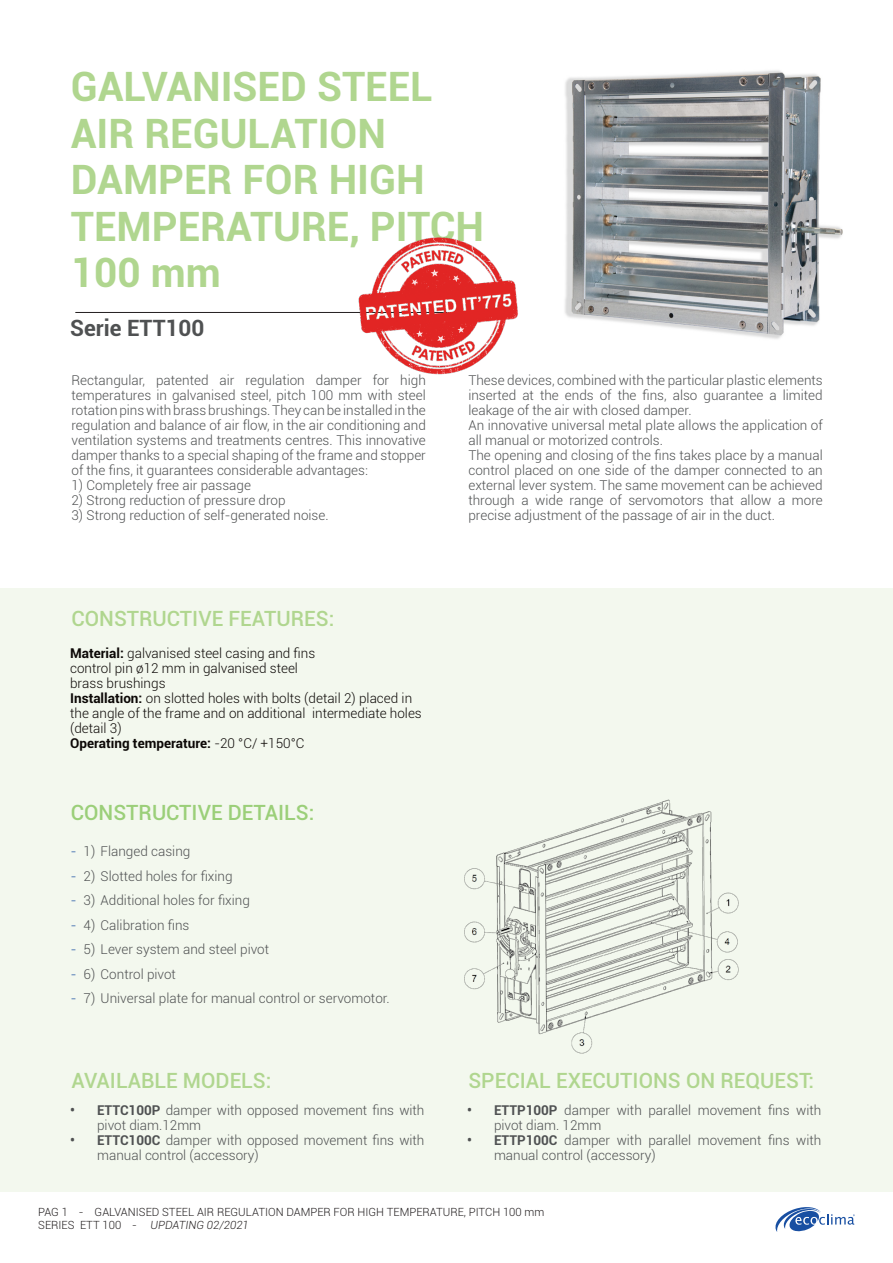
<style>
.page{position:relative;width:893px;height:1263px;background:#fff}
.page>*{position:absolute;margin:0;border:0;box-sizing:border-box;transform-origin:0 0}
.Titolo{font:700 40.5px/46.5px "Roboto";color:#b0d68f}
.t1{font:700 22.5px "Roboto";color:#4f5152}
.Sottotitolo_colorato{font:500 21px "Roboto";color:#b0d68f}
.t2{font:500 21px "Roboto";color:#9bcf79}
.Testo{font:300 13.5px/15px "Roboto";color:#4f5152}
.Testo-2{font:300 13.5px/15px "Roboto";color:#0c0806}
.Testo-3{font:700 13.5px "Roboto";color:#0c0806}
.t3{font:300 11.25px/13.5px "Roboto";color:#231f20}
.s1{font-weight:700}
.s2{font-weight:300}
.s3{color:#184fa2}
.s4{font-style:italic}
</style>
<div class="page">
<svg style="left:775px;top:1207px;width:80px;height:25px"></svg>
<div style="left:0;top:588px;width:893px;height:604px;background:#f3f8ee"></div>
<img style="left:565px;top:70px;width:278px;height:269px">
<hr style="left:76px;top:312px;width:433px;height:1px;background:#231f20">
<img style="left:464px;top:799px;width:275px;height:255px">
<img style="left:358px;top:237px;width:160px;height:138px">
<p class="Titolo" style="left:71px;top:62px;width:415px">GALVANISED STEEL<br>AIR REGULATION<br>DAMPER FOR HIGH<br>TEMPERATURE, PITCH<br>100 mm</p>
<p class="t1" style="left:70px;top:312px;width:136px">Serie ETT100</p>
<p class="Testo" style="left:72px;top:372px;width:356px;text-align:justify">Rectangular, patented air regulation damper for high temperatures in galvanised steel, pitch 100 mm with steel rotation pins with brass brushings. They can be installed in the regulation and balance of air flow, in the air conditioning and ventilation systems and treatments centres. This innovative damper thanks to a special shaping of the frame and stopper of the fins, it guarantees considerable advantages:</p>
<p class="Testo" style="left:72px;top:477px;width:181px">1) Completely free air passage</p>
<p class="Testo" style="left:72px;top:492px;width:216px">2) Strong reduction of pressure drop</p>
<p class="Testo" style="left:72px;top:507px;width:259px">3) Strong reduction of self-generated noise.</p>
<p class="Sottotitolo_colorato" style="left:72px;top:603px;width:264px">CONSTRUCTIVE FEATURES:</p>
<p class="Testo-2" style="left:70px;top:645px;width:247px"><span class="s1">Material:</span> galvanised steel casing and fins</p>
<p class="Testo-2" style="left:70px;top:660px;width:229px">control pin ø12 mm in galvanised steel</p>
<p class="Testo-2" style="left:70px;top:675px;width:97px">brass brushings</p>
<p class="Testo-2" style="left:70px;top:690px;width:353px"><span class="s1">Installation:</span> on slotted holes with bolts (detail 2) placed in the angle of the frame and on additional intermediate holes (detail 3)</p>
<p class="Testo-3" style="left:70px;top:733px;width:236px">Operating temperature: <span class="s2">-20 °C/ +150°C</span></p>
<p class="t2" style="left:71px;top:798px;width:245px">CONSTRUCTIVE DETAILS:</p>
<p class="Testo" style="left:71px;top:843px;width:121px"><span class="s3">-</span> 1) Flanged casing</p>
<p class="Testo" style="left:71px;top:868px;width:163px"><span class="s3">-</span> 2) Slotted holes for fixing</p>
<p class="Testo" style="left:71px;top:892px;width:181px"><span class="s3">-</span> 3) Additional holes for fixing</p>
<p class="Testo" style="left:71px;top:917px;width:120px"><span class="s3">-</span> 4) Calibration fins</p>
<p class="Testo" style="left:71px;top:941px;width:200px"><span class="s3">-</span> 5) Lever system and steel pivot</p>
<p class="Testo" style="left:71px;top:966px;width:107px"><span class="s3">-</span> 6) Control pivot</p>
<p class="Testo" style="left:71px;top:990px;width:320px"><span class="s3">-</span> 7) Universal plate for manual control or servomotor.</p>
<p class="Testo" style="left:468px;top:372px;width:356px;text-align:justify">These devices, combined with the particular plastic elements inserted at the ends of the fins, also guarantee a limited leakage of the air with closed damper.</p>
<p class="Testo" style="left:468px;top:417px;width:356px">An innovative universal metal plate allows the application of all manual or motorized controls.</p>
<p class="Testo" style="left:468px;top:447px;width:356px;text-align:justify">The opening and closing of the fins takes place by a manual control placed on one side of the damper connected to an external lever system. The same movement can be achieved through a wide range of servomotors that allow a more precise adjustment of the passage of air in the duct.</p>
<p class="Sottotitolo_colorato" style="left:72px;top:1065px;width:201px">AVAILABLE MODELS:</p>
<p class="Sottotitolo_colorato" style="left:468px;top:1065px;width:347px">SPECIAL EXECUTIONS ON REQUEST:</p>
<p class="Testo" style="left:97px;top:1102px;width:329px;text-indent:-27px"><span class="s1">• ETTC100P</span> damper with opposed movement fins with pivot diam.12mm</p>
<p class="Testo" style="left:97px;top:1132px;width:329px;text-indent:-27px"><span class="s1">• ETTC100C</span> damper with opposed movement fins with manual control (accessory)</p>
<p class="Testo" style="left:494px;top:1102px;width:329px;text-indent:-27px"><span class="s1">• ETTP100P</span> damper with parallel movement fins with pivot diam. 12mm</p>
<p class="Testo" style="left:494px;top:1132px;width:329px;text-indent:-27px"><span class="s1">• ETTP100C</span> damper with parallel movement fins with manual control (accessory)</p>
<p class="t3" style="left:38px;top:1204px;width:508px">PAG 1 - GALVANISED STEEL AIR REGULATION DAMPER FOR HIGH TEMPERATURE, PITCH 100 mm<br>SERIES ETT 100 - <span class="s4">UPDATING 02/2021</span></p>
</div>
